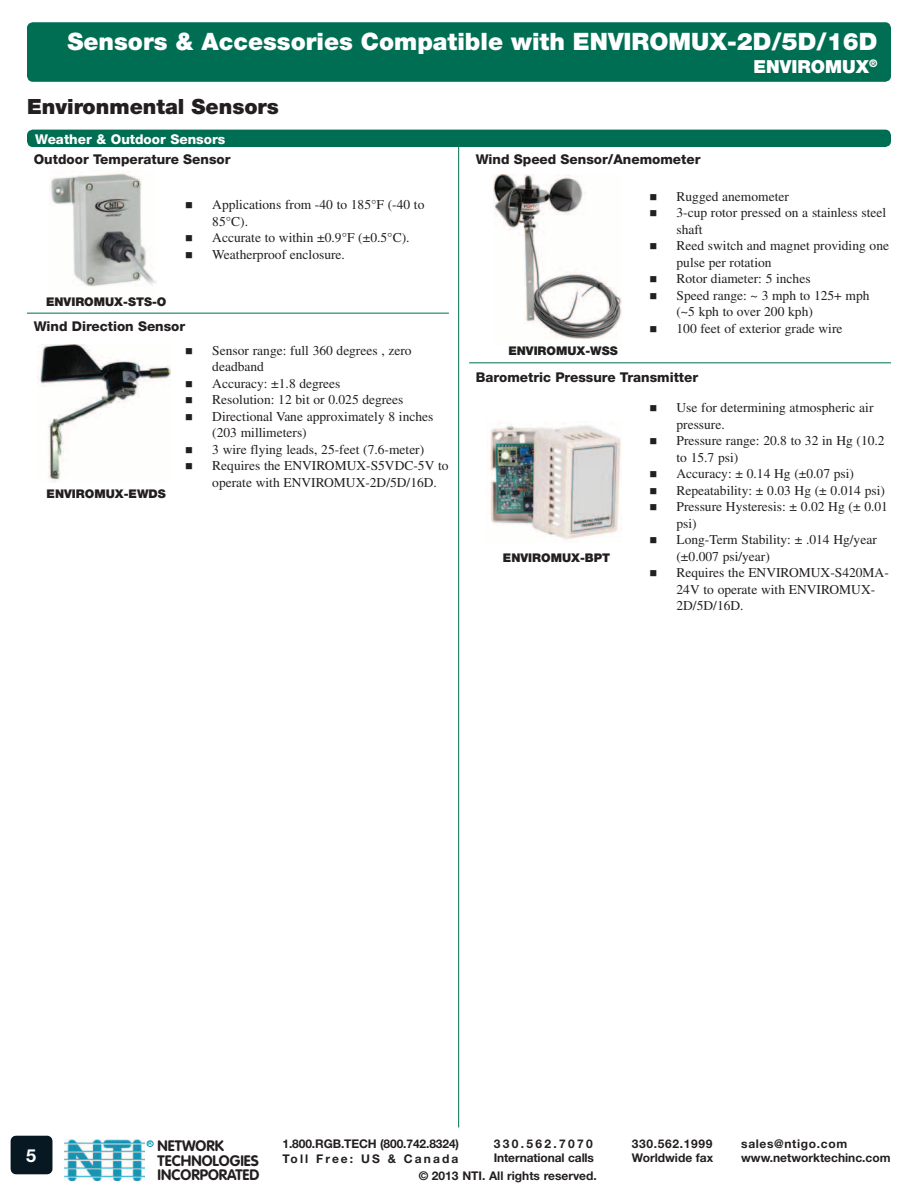
<style>
.page{position:relative;width:918px;height:1188px;background:#fff}
.page>*{position:absolute;margin:0;border:0;box-sizing:border-box;transform-origin:0 0}
.t1{font:900 24px "Helvetica Neue LT Std";color:#fff}
.t2{font:900 21px "Helvetica Neue LT Std";color:#231f20}
.t3{font:900 18px "Helvetica Neue LT Std";color:#fff}
.t4{font:700 18px "Helvetica Neue LT Std";color:#fff}
.t5{font:700 15px/14.7px "VAG Rounded Std";color:#231f20}
.t6{font:13.5px/16.5px "Times LT Std";color:#231f20}
.t7{font:800 13.5px "Helvetica Neue LT Std";color:#231f20}
.t8{font:800 13.5px "Helvetica Neue LT Std";color:#fff}
.t9{font:700 12px/14.4px "Helvetica Neue LT Std";color:#231f20}
.t10{font:900 12px "Helvetica Neue LT Std";color:#231f20}
.t11{font:700 12px "Helvetica Neue LT Std";letter-spacing:.055em;color:#231f20}
.t12{font:700 4.95px "Helvetica Neue LT Std";color:#0093b0}
</style>
<div class="page">
<div style="left:147px;top:1140px;width:7px;height:7px;border:1px solid #0093b0;border-radius:50%"></div>
<img style="left:65px;top:1140px;width:80px;height:41px">
<div style="left:11px;top:1136px;width:41px;height:38px;background:#071822"></div>
<hr style="left:458px;top:137px;width:1px;height:991px;background:#006e53">
<div style="left:27px;top:22px;width:864px;height:60px;background:#006e53;border-radius:6px"></div>
<div style="left:27px;top:130px;width:864px;height:17px;background:#006e53;border-radius:6px"></div>
<hr style="left:27px;top:313px;width:422px;height:1px;background:#006e53">
<img style="left:50px;top:173px;width:107px;height:114px">
<hr style="left:469px;top:362px;width:422px;height:1px;background:#006e53">
<img style="left:494px;top:174px;width:127px;height:165px">
<img style="left:38px;top:344px;width:133px;height:138px">
<img style="left:486px;top:422px;width:135px;height:118px">
<h1 class="t1" style="left:68px;top:27px;width:811px">Sensors &amp; Accessories Compatible with ENVIROMUX-2D/5D/16D</h1>
<h3 class="t3" style="left:753px;top:56px;width:126px">ENVIROMUX<sup>®</sup></h3>
<h2 class="t2" style="left:27px;top:94px;width:254px">Environmental Sensors</h2>
<p class="t8" style="left:35px;top:131px;width:192px">Weather &amp; Outdoor Sensors</p>
<p class="t7" style="left:34px;top:151px;width:198px">Outdoor Temperature Sensor</p>
<p class="t6" style="left:212px;top:196px;width:214px">Applications from -40 to 185°F (-40 to<br>85°C).<br>Accurate to within ±0.9°F (±0.5°C).<br>Weatherproof enclosure.</p>
<p class="t10" style="left:46px;top:294px;width:122px">ENVIROMUX-STS-O</p>
<p class="t7" style="left:34px;top:318px;width:153px">Wind Direction Sensor</p>
<p class="t10" style="left:47px;top:486px;width:121px">ENVIROMUX-EWDS</p>
<p class="t6" style="left:212px;top:342px;width:238px">Sensor range: full 360 degrees , zero deadband<br>Accuracy: ±1.8 degrees<br>Resolution: 12 bit or 0.025 degrees<br>Directional Vane approximately 8 inches (203 millimeters)<br>3 wire flying leads, 25-feet (7.6-meter)<br>Requires the ENVIROMUX-S5VDC-5V to operate with ENVIROMUX-2D/5D/16D.</p>
<p class="t7" style="left:476px;top:151px;width:226px">Wind Speed Sensor/Anemometer</p>
<p class="t6" style="left:676px;top:188px;width:214px">Rugged anemometer<br>3-cup rotor pressed on a stainless steel shaft<br>Reed switch and magnet providing one pulse per rotation<br>Rotor diameter: 5 inches<br>Speed range: ~ 3 mph to 125+ mph (~5 kph to over 200 kph)<br>100 feet of exterior grade wire</p>
<p class="t10" style="left:508px;top:344px;width:111px">ENVIROMUX-WSS</p>
<p class="t7" style="left:476px;top:369px;width:224px">Barometric Pressure Transmitter</p>
<p class="t6" style="left:676px;top:399px;width:214px">Use for determining atmospheric air pressure.<br>Pressure range: 20.8 to 32 in Hg (10.2 to 15.7 psi)<br>Accuracy: ± 0.14 Hg (±0.07 psi)<br>Repeatability: ± 0.03 Hg (± 0.014 psi)<br>Pressure Hysteresis: ± 0.02 Hg (± 0.01 psi)<br>Long-Term Stability: ± .014 Hg/year (±0.007 psi/year)<br>Requires the ENVIROMUX-S420MA-<br>24V to operate with ENVIROMUX-<br>2D/5D/16D.</p>
<p class="t10" style="left:503px;top:550px;width:109px">ENVIROMUX-BPT</p>
<p class="t9" style="left:283px;top:1136px;width:178px">1.800.RGB.TECH (800.742.8324)<br>Toll Free: US &amp; Canada</p>
<p class="t9" style="left:632px;top:1136px;width:83px">330.562.1999<br>Worldwide fax</p>
<p class="t11" style="left:741px;top:1136px;width:108px">sales@ntigo.com</p>
<p class="t12" style="left:148px;top:1140px;width:5px">R</p>
<p class="t5" style="left:158px;top:1139px;width:103px">NETWORK<br>TECHNOLOGIES<br>INCORPORATED</p>
<p class="t9" style="left:494px;top:1136px;width:102px">330.562.7070<br>International calls</p>
<h3 class="t4" style="left:26px;top:1144px;width:12px">5</h3>
<p class="t9" style="left:741px;top:1151px;width:151px">www.networktechinc.com</p>
<p class="t9" style="left:419px;top:1168px;width:180px">© 2013 NTI. All rights reserved.</p>
</div>
